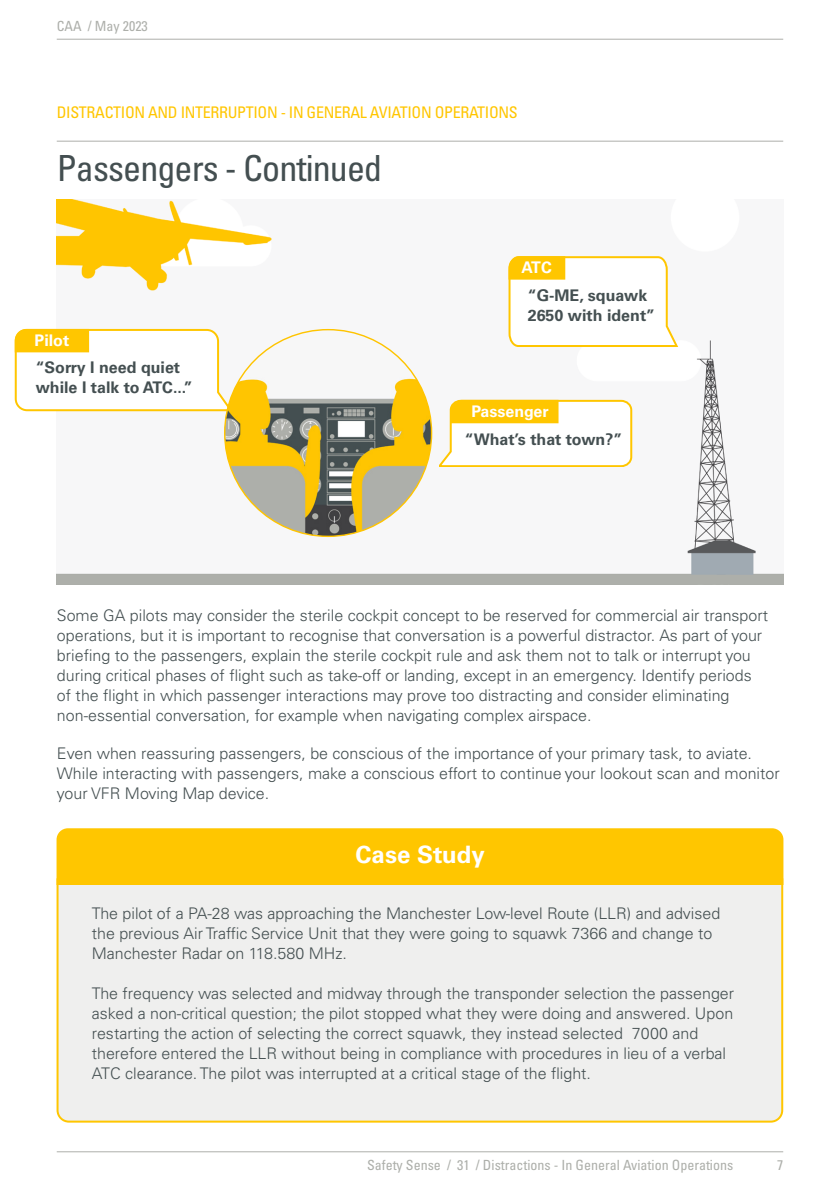
<style>
.page{position:relative;width:840px;height:1191px;background:#fff}
.page>*{position:absolute;margin:0;border:0;box-sizing:border-box;transform-origin:0 0}
.Heading_2{font:condensed 36px "Univers LT Pro";letter-spacing:-.025em;color:#444f51}
.t1{font:700 24px "Univers LT Pro 65";color:#fff}
.t2{font:300 16px/20px "Univers LT Pro 45";color:#444f51}
.t3{font:700 16px/20px "Univers LT Pro 65";color:#444f51}
.Breadcrumb{font:condensed 16px "Univers LT Pro";letter-spacing:-.02em;color:#ffc600}
.t4{font:700 16px "Univers LT Pro 65";color:#fff}
.Foilios{font:condensed 14px "Univers LT Pro";color:#adafaa}
</style>
<div class="page">
<img style="left:57px;top:199px;width:725px;height:386px">
<div style="left:56px;top:885px;width:727px;height:238px;background:#efefee"></div>
<div style="left:56px;top:828px;width:727px;height:57px;background:#ffc600"></div>
<svg style="left:14px;top:328px;width:220px;height:84px"></svg>
<svg style="left:507px;top:255px;width:172px;height:93px"></svg>
<img style="left:224px;top:330px;width:207px;height:206px;border-radius:103px">
<hr style="left:57px;top:141px;width:725px;height:1px;background:#adafaa">
<svg style="left:439px;top:400px;width:194px;height:66px"></svg>
<hr style="left:57px;top:1151px;width:725px;height:1px;background:#adafaa">
<hr style="left:57px;top:39px;width:725px;height:1px;background:#adafaa">
<p class="Foilios" style="left:57px;top:17px;width:92px">CAA / May 2023</p>
<p class="Breadcrumb" style="left:57px;top:102px;width:462px">DISTRACTION AND INTERRUPTION - IN GENERAL AVIATION OPERATIONS</p>
<p class="Heading_2" style="left:57px;top:146px;width:327px">Passengers - Continued</p>
<p class="t4" style="left:35px;top:329px;width:36px">Pilot</p>
<p class="t3" style="left:36px;top:356px;width:158px">“Sorry I need quiet while I talk to ATC...”</p>
<p class="t4" style="left:521px;top:256px;width:32px">ATC</p>
<p class="t3" style="left:527px;top:284px;width:129px">“G-ME, squawk<br>2650 with ident”</p>
<p class="t4" style="left:471px;top:400px;width:79px">Passenger</p>
<p class="t3" style="left:464px;top:428px;width:159px">“What’s that town?”</p>
<p class="t2" style="left:57px;top:605px;width:712px">Some GA pilots may consider the sterile cockpit concept to be reserved for commercial air transport operations, but it is important to recognise that conversation is a powerful distractor. As part of your briefing to the passengers, explain the sterile cockpit rule and ask them not to talk or interrupt you during critical phases of flight such as take-off or landing, except in an emergency. Identify periods of the flight in which passenger interactions may prove too distracting and consider eliminating non-essential conversation, for example when navigating complex airspace.</p>
<p class="t2" style="left:57px;top:742px;width:723px">Even when reassuring passengers, be conscious of the importance of your primary task, to aviate.<br>While interacting with passengers, make a conscious effort to continue your lookout scan and monitor your VFR Moving Map device.</p>
<p class="t1" style="left:355px;top:837px;width:131px">Case Study</p>
<p class="t2" style="left:92px;top:903px;width:629px">The pilot of a PA-28 was approaching the Manchester Low-level Route (LLR) and advised the previous Air Traffic Service Unit that they were going to squawk 7366 and change to<br>Manchester Radar on 118.580 MHz.</p>
<p class="t2" style="left:92px;top:983px;width:643px">The frequency was selected and midway through the transponder selection the passenger asked a non-critical question; the pilot stopped what they were doing and answered. Upon restarting the action of selecting the correct squawk, they instead selected 7000 and therefore entered the LLR without being in compliance with procedures in lieu of a verbal ATC clearance. The pilot was interrupted at a critical stage of the flight.</p>
<p class="Foilios" style="left:367px;top:1156px;width:367px">Safety Sense / 31 / Distractions - In General Aviation Operations</p>
<p class="Foilios" style="left:776px;top:1156px;width:8px">7</p>
</div>
